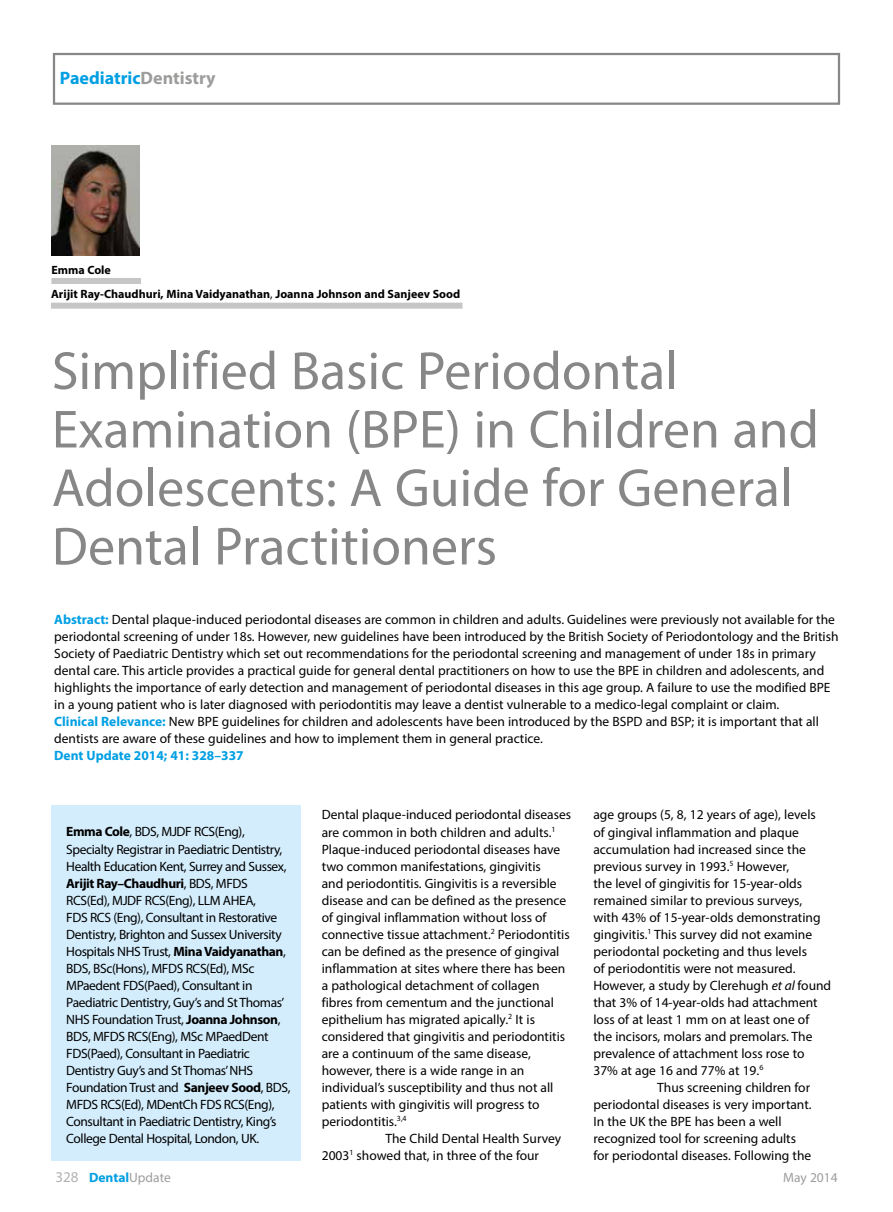
<style>
.page{position:relative;width:893px;height:1212px;background:#fff}
.page>*{position:absolute;margin:0;border:0;box-sizing:border-box;transform-origin:0 0}
.t1{font:54px/58.5px "Myriad Pro";color:#878787}
.t2{font:700 18px "Myriad Pro";color:#009fe3}
.t3{font:13.5px/17px "Myriad Pro";color:#000}
.t4{font:13.5px/17px "Myriad Pro";letter-spacing:-.03em;color:#000}
.t5{font:700 13.5px "Myriad Pro";color:#009fe3}
.t6{font:13.5px "Myriad Pro";color:#9d9d9c}
.t7{font:700 12px/24.8px "Myriad Pro";color:#000}
.s1{color:#9d9d9c}
.s2{font-weight:400}
.s3{font-weight:700;color:#009fe3}
.s4{font-weight:700}
.s5{font-style:italic}
.s6{font-weight:400;font-size:15px;color:#b3b2b2}
.s7{font-weight:400;color:#9d9d9c}
</style>
<div class="page">
<div style="left:53px;top:53px;width:787px;height:52px;border:2px solid #878787"></div>
<div style="left:51px;top:805px;width:249px;height:356px;background:#d4edfc"></div>
<div style="left:51px;top:278px;width:90px;height:6px;background:#c6c6c6"></div>
<img style="left:51px;top:145px;width:89px;height:110px">
<div style="left:51px;top:303px;width:411px;height:6px;background:#c6c6c6"></div>
<h2 class="t2" style="left:60px;top:66px;width:157px">Paediatric<span class="s1">Dentistry</span></h2>
<p class="t7" style="left:51px;top:257px;width:411px">Emma Cole<br>Arijit Ray-Chaudhuri, Mina Vaidyanathan<span class="s2">,</span> Joanna Johnson and Sanjeev Sood</p>
<h1 class="t1" style="left:52px;top:341px;width:769px">Simplified Basic Periodontal<br>Examination (BPE) in Children and<br>Adolescents: A Guide for General<br>Dental Practitioners</h1>
<p class="t3" style="left:54px;top:611px;width:786px"><span class="s3">Abstract:</span> Dental plaque-induced periodontal diseases are common in children and adults. Guidelines were previously not available for the periodontal screening of under 18s. However, new guidelines have been introduced by the British Society of Periodontology and the British Society of Paediatric Dentistry which set out recommendations for the periodontal screening and management of under 18s in primary dental care. This article provides a practical guide for general dental practitioners on how to use the BPE in children and adolescents, and highlights the importance of early detection and management of periodontal diseases in this age group. A failure to use the modified BPE in a young patient who is later diagnosed with periodontitis may leave a dentist vulnerable to a medico-legal complaint or claim.<br><span class="s3">Clinical Relevance:</span> New BPE guidelines for children and adolescents have been introduced by the BSPD and BSP; it is important that all dentists are aware of these guidelines and how to implement them in general practice.</p>
<p class="t5" style="left:54px;top:746px;width:191px">Dent Update 2014; 41: 328–337</p>
<p class="t4" style="left:66px;top:823px;width:226px"><span class="s4">Emma Cole</span>, BDS, MJDF RCS(Eng), Specialty Registrar in Paediatric Dentistry, Health Education Kent, Surrey and Sussex, <span class="s4">Arijit Ray–Chaudhuri</span>, BDS, MFDS RCS(Ed), MJDF RCS(Eng), LLM AHEA,<br>FDS RCS (Eng), Consultant in Restorative Dentistry, Brighton and Sussex University Hospitals NHS Trust, <span class="s4">Mina Vaidyanathan</span>, BDS, BSc(Hons), MFDS RCS(Ed), MSc MPaedent FDS(Paed), Consultant in Paediatric Dentistry, Guy’s and St Thomas’ NHS Foundation Trust, <span class="s4">Joanna Johnson</span>, BDS, MFDS RCS(Eng), MSc MPaedDent FDS(Paed), Consultant in Paediatric Dentistry Guy’s and St Thomas’ NHS Foundation Trust and <span class="s4">Sanjeev Sood</span>, BDS, MFDS RCS(Ed), MDentCh FDS RCS(Eng), Consultant in Paediatric Dentistry, King’s College Dental Hospital, London, UK.</p>
<p class="t3" style="left:322px;top:806px;width:251px">Dental plaque-induced periodontal diseases</p>
<p class="t3" style="left:322px;top:823px;width:235px">are common in both children and adults.<sup>1</sup></p>
<p class="t3" style="left:322px;top:840px;width:240px">Plaque-induced periodontal diseases have</p>
<p class="t3" style="left:322px;top:857px;width:221px">two common manifestations, gingivitis</p>
<p class="t3" style="left:322px;top:874px;width:236px">and periodontitis. Gingivitis is a reversible</p>
<p class="t3" style="left:322px;top:891px;width:246px">disease and can be defined as the presence</p>
<p class="t3" style="left:322px;top:908px;width:226px">of gingival inflammation without loss of</p>
<p class="t3" style="left:322px;top:925px;width:249px">connective tissue attachment.<sup>2</sup> Periodontitis</p>
<p class="t3" style="left:322px;top:942px;width:239px">can be defined as the presence of gingival</p>
<p class="t3" style="left:322px;top:959px;width:245px">inflammation at sites where there has been</p>
<p class="t3" style="left:322px;top:976px;width:219px">a pathological detachment of collagen</p>
<p class="t3" style="left:322px;top:993px;width:234px">fibres from cementum and the junctional</p>
<p class="t3" style="left:322px;top:1010px;width:215px">epithelium has migrated apically.<sup>2</sup> It is</p>
<p class="t3" style="left:322px;top:1027px;width:245px">considered that gingivitis and periodontitis</p>
<p class="t3" style="left:322px;top:1044px;width:211px">are a continuum of the same disease,</p>
<p class="t3" style="left:322px;top:1061px;width:204px">however, there is a wide range in an</p>
<p class="t3" style="left:322px;top:1078px;width:233px">individual’s susceptibility and thus not all</p>
<p class="t3" style="left:322px;top:1095px;width:219px">patients with gingivitis will progress to</p>
<p class="t3" style="left:322px;top:1112px;width:86px">periodontitis.<sup>3,4</sup></p>
<p class="t3" style="left:386px;top:1129px;width:177px">The Child Dental Health Survey</p>
<p class="t3" style="left:322px;top:1146px;width:219px">2003<sup>1</sup> showed that, in three of the four</p>
<p class="t3" style="left:593px;top:806px;width:224px">age groups (5, 8, 12 years of age), levels</p>
<p class="t3" style="left:593px;top:823px;width:207px">of gingival inflammation and plaque</p>
<p class="t3" style="left:593px;top:840px;width:214px">accumulation had increased since the</p>
<p class="t3" style="left:593px;top:857px;width:197px">previous survey in 1993.<sup>5</sup> However,</p>
<p class="t3" style="left:593px;top:874px;width:210px">the level of gingivitis for 15-year-olds</p>
<p class="t3" style="left:593px;top:891px;width:210px">remained similar to previous surveys,</p>
<p class="t3" style="left:593px;top:908px;width:229px">with 43% of 15-year-olds demonstrating</p>
<p class="t3" style="left:593px;top:925px;width:220px">gingivitis.<sup>1</sup> This survey did not examine</p>
<p class="t3" style="left:593px;top:942px;width:215px">periodontal pocketing and thus levels</p>
<p class="t3" style="left:593px;top:959px;width:204px">of periodontitis were not measured.</p>
<p class="t3" style="left:593px;top:976px;width:239px">However, a study by Clerehugh <span class="s5">et al</span> found</p>
<p class="t3" style="left:593px;top:993px;width:226px">that 3% of 14-year-olds had attachment</p>
<p class="t3" style="left:593px;top:1010px;width:217px">loss of at least 1 mm on at least one of</p>
<p class="t3" style="left:593px;top:1027px;width:221px">the incisors, molars and premolars. The</p>
<p class="t3" style="left:593px;top:1044px;width:213px">prevalence of attachment loss rose to</p>
<p class="t3" style="left:593px;top:1061px;width:171px">37% at age 16 and 77% at 19.<sup>6</sup></p>
<p class="t3" style="left:657px;top:1078px;width:154px">Thus screening children for</p>
<p class="t3" style="left:593px;top:1095px;width:220px">periodontal diseases is very important.</p>
<p class="t3" style="left:593px;top:1112px;width:190px">In the UK the BPE has been a well</p>
<p class="t3" style="left:593px;top:1129px;width:204px">recognized tool for screening adults</p>
<p class="t3" style="left:593px;top:1146px;width:219px">for periodontal diseases. Following the</p>
<p class="t5" style="left:56px;top:1168px;width:117px"><span class="s6">328</span> Dental<span class="s7">Update</span></p>
<p class="t6" style="left:783px;top:1168px;width:56px">May 2014</p>
</div>
